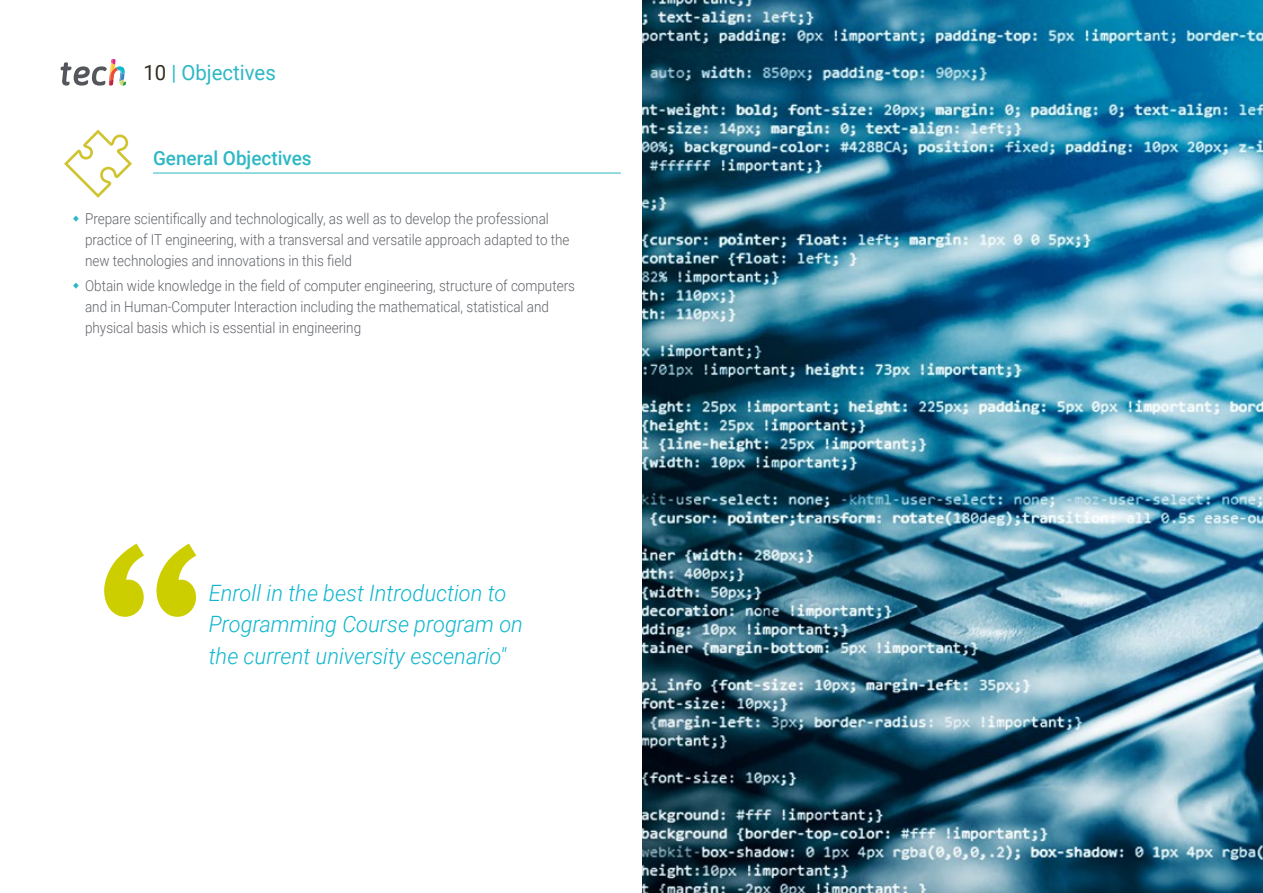
<style>
.page{position:relative;width:1263px;height:893px;background:#fff}
.page>*{position:absolute;margin:0;border:0;box-sizing:border-box;transform-origin:0 0}
.t1{font:italic 300 22.5px/31.5px "Roboto";color:#0fb6cf}
.t2{font:21px "Roboto";color:#2db8c5}
.t3{font:500 19.5px "Roboto";color:#2db8c5}
.t4{font:300 15px/21px "Roboto";color:#61646a;scale:.9 1}
.s1{color:#312e20}
</style>
<div class="page">
<svg style="left:64px;top:130px;width:68px;height:68px"></svg>
<img style="left:642px;top:0;width:621px;height:893px">
<svg style="left:61px;top:59px;width:65px;height:27px"></svg>
<svg style="left:104px;top:544px;width:92px;height:73px"></svg>
<hr style="left:153px;top:173px;width:468px;height:1px;background:#2db8c5">
<h2 class="t2" style="left:144px;top:57px;width:134px"><span class="s1">10</span> | Objectives</h2>
<h3 class="t3" style="left:153px;top:144px;width:160px">General Objectives</h3>
<p class="t4" style="left:85px;top:207px;width:540px">Prepare scientifically and technologically, as well as to develop the professional practice of IT engineering, with a transversal and versatile approach adapted to the new technologies and innovations in this field</p>
<p class="t4" style="left:85px;top:275px;width:546px">Obtain wide knowledge in the field of computer engineering, structure of computers and in Human-Computer Interaction including the mathematical, statistical and physical basis which is essential in engineering</p>
<h1 class="t1" style="left:209px;top:576px;width:316px">Enroll in the best Introduction to<br>Programming Course program on the current university escenario"</h1>
</div>
